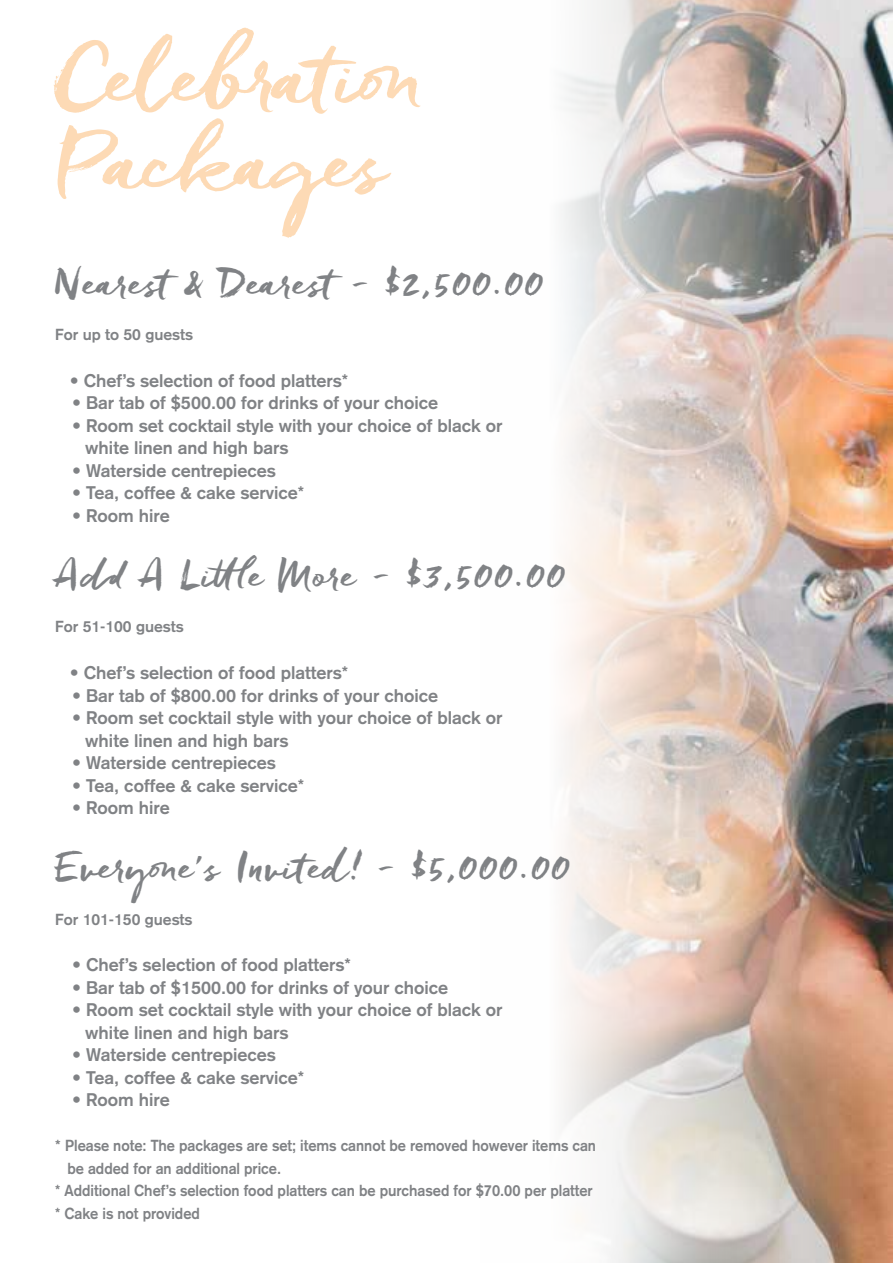
<style>
.page{position:relative;width:893px;height:1263px;background:#fff}
.page>*{position:absolute;margin:0;border:0;box-sizing:border-box;transform-origin:0 0}
.t1{font:90px/85.8px "Freeland";letter-spacing:-.04em;color:#fddab5}
.t2{font:40.5px "Freeland";color:#808285}
.t3{font:700 18px/22.5px "Akzidenz Grotesk";color:#808285}
.t4{font:700 15.75px "Akzidenz Grotesk";color:#808285;scale:.93 1}
.t5{font:700 15.75px "Akzidenz Grotesk";color:#808285}
</style>
<div class="page">
<img style="left:561px;top:0;width:332px;height:1263px">
<h1 class="t1" style="left:55px;top:27px;width:376px">Celebration<br>Packages</h1>
<h2 class="t2" style="left:55px;top:256px;width:491px">Nearest &amp; Dearest - $2,500.00</h2>
<p class="t5" style="left:55px;top:325px;width:139px">For up to 50 guests</p>
<p class="t3" style="left:70px;top:369px;width:280px">• Chef’s selection of food platters*</p>
<p class="t3" style="left:72px;top:392px;width:367px">• Bar tab of $500.00 for drinks of your choice</p>
<p class="t3" style="left:85px;top:414px;width:419px;text-indent:-13px">• Room set cocktail style with your choice of black or white linen and high bars</p>
<p class="t3" style="left:72px;top:459px;width:205px">• Waterside centrepieces</p>
<p class="t3" style="left:72px;top:482px;width:233px">• Tea, coffee &amp; cake service*</p>
<p class="t3" style="left:72px;top:504px;width:99px">• Room hire</p>
<h2 class="t2" style="left:55px;top:548px;width:513px">Add A Little More - $3,500.00</h2>
<p class="t5" style="left:55px;top:618px;width:130px">For 51-100 guests</p>
<p class="t3" style="left:70px;top:661px;width:280px">• Chef’s selection of food platters*</p>
<p class="t3" style="left:72px;top:684px;width:367px">• Bar tab of $800.00 for drinks of your choice</p>
<p class="t3" style="left:85px;top:706px;width:419px;text-indent:-13px">• Room set cocktail style with your choice of black or white linen and high bars</p>
<p class="t3" style="left:72px;top:751px;width:205px">• Waterside centrepieces</p>
<p class="t3" style="left:72px;top:774px;width:233px">• Tea, coffee &amp; cake service*</p>
<p class="t3" style="left:72px;top:796px;width:99px">• Room hire</p>
<h2 class="t2" style="left:55px;top:840px;width:518px">Everyone’s Invited! - $5,000.00</h2>
<p class="t5" style="left:55px;top:910px;width:139px">For 101-150 guests</p>
<p class="t3" style="left:72px;top:953px;width:280px">• Chef’s selection of food platters*</p>
<p class="t3" style="left:72px;top:976px;width:377px">• Bar tab of $1500.00 for drinks of your choice</p>
<p class="t3" style="left:85px;top:998px;width:419px;text-indent:-13px">• Room set cocktail style with your choice of black or white linen and high bars</p>
<p class="t3" style="left:72px;top:1043px;width:205px">• Waterside centrepieces</p>
<p class="t3" style="left:72px;top:1066px;width:233px">• Tea, coffee &amp; cake service*</p>
<p class="t3" style="left:72px;top:1088px;width:99px">• Room hire</p>
<p class="t5" style="left:55px;top:1136px;width:542px">* Please note: The packages are set; items cannot be removed however items can</p>
<p class="t4" style="left:67px;top:1159px;width:231px">be added for an additional price.</p>
<p class="t4" style="left:55px;top:1181px;width:579px">* Additional Chef’s selection food platters can be purchased for $70.00 per platter</p>
<p class="t4" style="left:55px;top:1204px;width:157px">* Cake is not provided</p>
</div>
